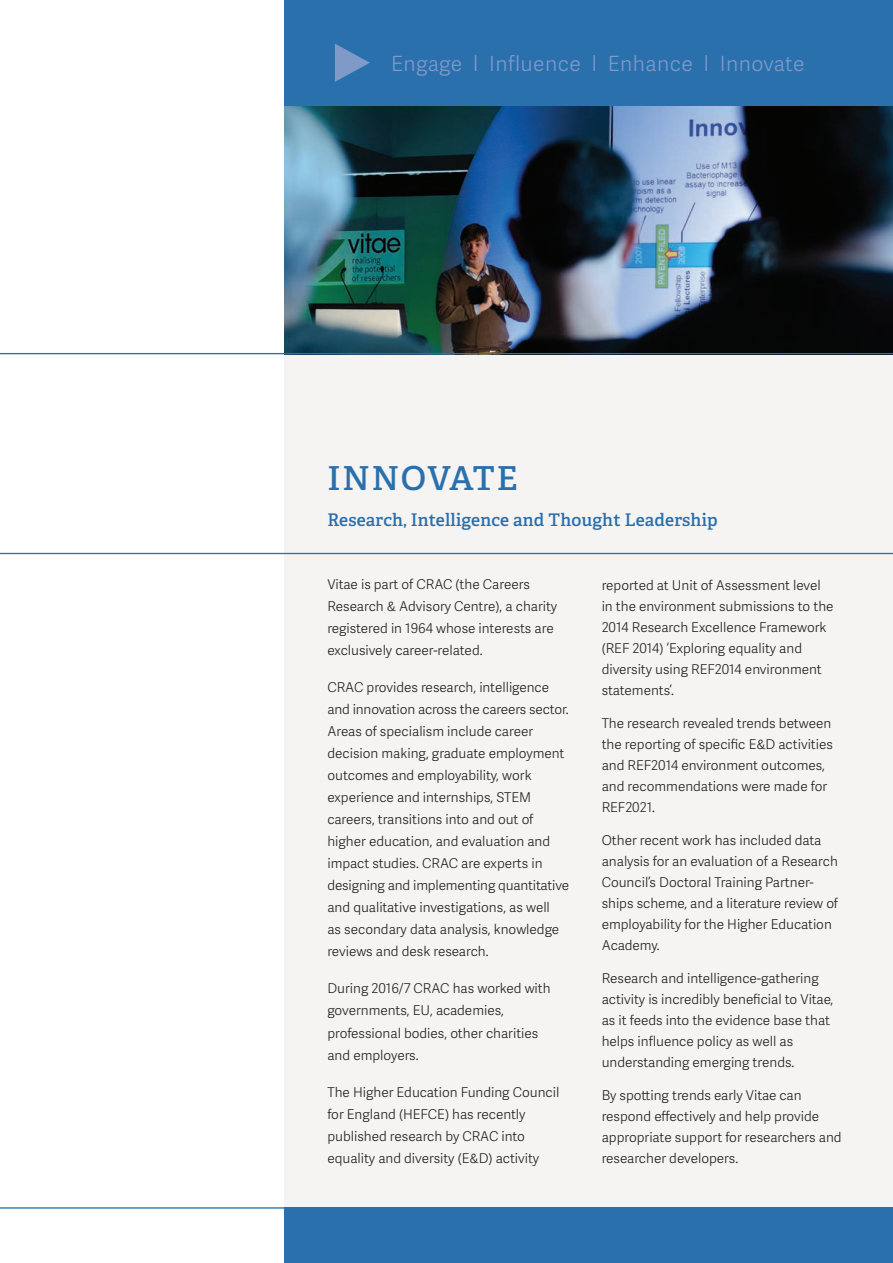
<style>
.page{position:relative;width:893px;height:1263px;background:#fff}
.page>*{position:absolute;margin:0;border:0;box-sizing:border-box;transform-origin:0 0}
.t1{font:600 33px "Adelle";letter-spacing:.055em;color:#2970ad}
.t2{font:300 21px "Adelle Sans";letter-spacing:.02em;color:#809ac8}
.t3{font:600 17.4px "Adelle";letter-spacing:.01em;color:#2970ad}
.t4{font:300 13.5px/21px "Adelle Sans";color:#231f20}
</style>
<div class="page">
<div style="left:285px;top:353px;width:608px;height:855px;background:#f6f3f3"></div>
<div style="left:285px;top:0;width:608px;height:106px;background:#2970ad"></div>
<img style="left:285px;top:106px;width:608px;height:247px">
<svg style="left:335px;top:44px;width:35px;height:38px"></svg>
<div style="left:285px;top:1208px;width:608px;height:55px;background:#2970ad"></div>
<hr style="left:0;top:353px;width:893px;height:1px;background:#2970ad">
<hr style="left:0;top:553px;width:893px;height:1px;background:#2970ad">
<hr style="left:0;top:1207px;width:893px;height:1px;background:#2970ad">
<p class="t2" style="left:391px;top:49px;width:415px">Engage l Influence l Enhance l Innovate</p>
<p class="t1" style="left:327px;top:458px;width:192px">INNOVATE</p>
<p class="t3" style="left:327px;top:509px;width:392px">Research, Intelligence and Thought Leadership</p>
<p class="t4" style="left:327px;top:572px;width:231px;line-height:22px">Vitae is part of CRAC (the Careers Research &amp; Advisory Centre), a charity registered in 1964 whose interests are exclusively career-related.</p>
<p class="t4" style="left:327px;top:675px;width:243px;line-height:22px">CRAC provides research, intelligence and innovation across the careers sector.</p>
<p class="t4" style="left:327px;top:720px;width:207px">Areas of specialism include career</p>
<p class="t4" style="left:327px;top:742px;width:239px;line-height:22px">decision making, graduate employment outcomes and employability, work</p>
<p class="t4" style="left:327px;top:786px;width:205px">experience and internships, STEM</p>
<p class="t4" style="left:327px;top:808px;width:208px">careers, transitions into and out of</p>
<p class="t4" style="left:327px;top:830px;width:224px;line-height:22px">higher education, and evaluation and impact studies. CRAC are experts in</p>
<p class="t4" style="left:327px;top:874px;width:243px;line-height:22px">designing and implementing quantitative and qualitative investigations, as well<br>as secondary data analysis, knowledge reviews and desk research.</p>
<p class="t4" style="left:327px;top:977px;width:225px;line-height:22px">During 2016/7 CRAC has worked with governments, EU, academies,</p>
<p class="t4" style="left:327px;top:1022px;width:212px">professional bodies, other charities</p>
<p class="t4" style="left:327px;top:1044px;width:93px">and employers.</p>
<p class="t4" style="left:327px;top:1080px;width:233px;line-height:22px">The Higher Education Funding Council for England (HEFCE) has recently</p>
<p class="t4" style="left:327px;top:1125px;width:199px">published research by CRAC into</p>
<p class="t4" style="left:327px;top:1147px;width:213px">equality and diversity (E&amp;D) activity</p>
<p class="t4" style="left:602px;top:574px;width:233px">reported at Unit of Assessment level in the environment submissions to the 2014 Research Excellence Framework (REF 2014) ‘Exploring equality and diversity using REF2014 environment statements’.</p>
<p class="t4" style="left:602px;top:712px;width:233px">The research revealed trends between the reporting of specific E&amp;D activities and REF2014 environment outcomes, and recommendations were made for<br>REF2021.</p>
<p class="t4" style="left:602px;top:829px;width:238px">Other recent work has included data analysis for an evaluation of a Research Council’s Doctoral Training Partner&shy;ships scheme, and a literature review of employability for the Higher Education Academy.</p>
<p class="t4" style="left:602px;top:967px;width:233px">Research and intelligence-gathering activity is incredibly beneficial to Vitae, as it feeds into the evidence base that helps influence policy as well as</p>
<p class="t4" style="left:602px;top:1051px;width:194px">understanding emerging trends.</p>
<p class="t4" style="left:602px;top:1084px;width:241px">By spotting trends early Vitae can respond effectively and help provide appropriate support for researchers and researcher developers.</p>
</div>
